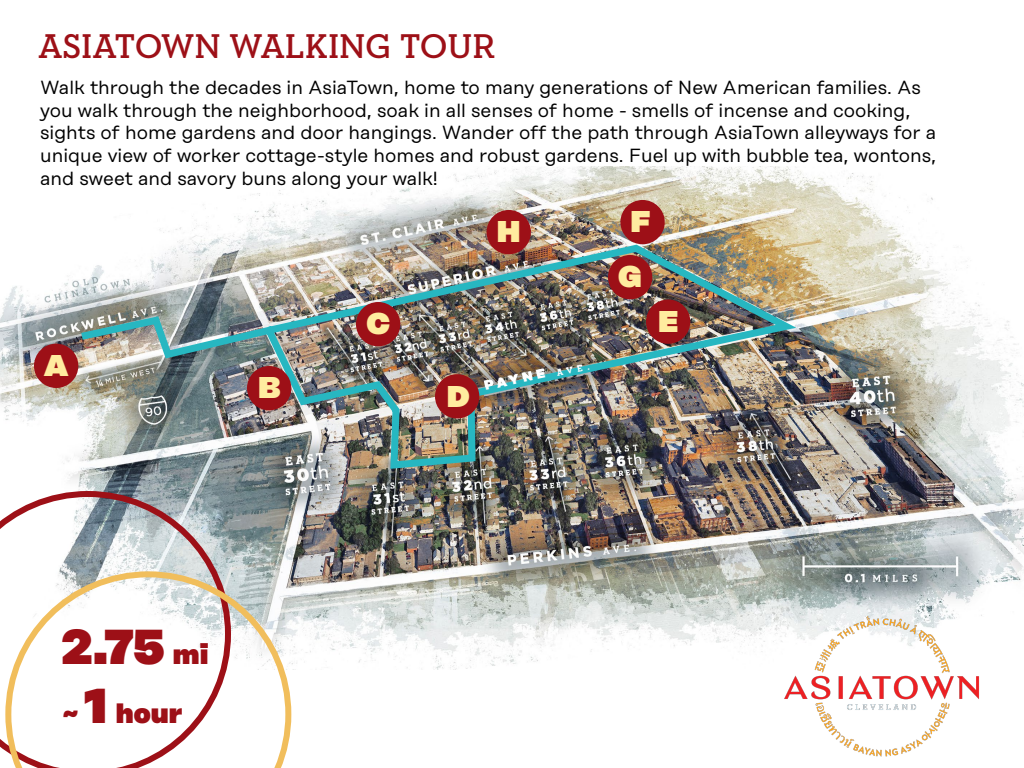
<style>
.page{position:relative;width:1024px;height:768px;background:#fff}
.page>*{position:absolute;margin:0;border:0;box-sizing:border-box;transform-origin:0 0}
.t1{font:900 49px "Rational Display";color:#9d1017}
.t2{font:600 35px "Neutraface Slab Text";letter-spacing:-.005em;color:#9d1017}
.t3{font:900 30px "Rational Display";color:#ffec9f}
.t4{font:900 28px "Rational Display";color:#9d1017}
.t5{font:19px/22.8px "Rational Display";color:#000}
.t6{font:800 13px "Rational Display";color:#fff}
.s1{font-size:28px}
.s2{font-size:49px}
</style>
<div class="page">
<img style="left:0;top:166px;width:1024px;height:504px">
<svg style="left:0;top:491px;width:231px;height:260px"></svg>
<svg style="left:5px;top:571px;width:286px;height:197px"></svg>
<img style="left:774px;top:599px;width:216px;height:158px">
<img style="left:74px;top:241px;width:732px;height:232px">
<div style="left:34px;top:344px;width:44px;height:44px;background:#9d1017;border-radius:50%"></div>
<div style="left:247px;top:366px;width:44px;height:44px;background:#9d1017;border-radius:50%"></div>
<div style="left:356px;top:302px;width:44px;height:44px;background:#9d1017;border-radius:50%"></div>
<div style="left:435px;top:374px;width:44px;height:45px;background:#9d1017;border-radius:50%"></div>
<div style="left:646px;top:299px;width:44px;height:45px;background:#9d1017;border-radius:50%"></div>
<div style="left:608px;top:255px;width:44px;height:44px;background:#9d1017;border-radius:50%"></div>
<div style="left:620px;top:200px;width:45px;height:44px;background:#9d1017;border-radius:50%"></div>
<div style="left:487px;top:210px;width:44px;height:44px;background:#9d1017;border-radius:50%"></div>
<h2 class="t2" style="left:38px;top:24px;width:459px">ASIATOWN WALKING TOUR</h2>
<p class="t5" style="left:40px;top:76px;width:898px">Walk through the decades in AsiaTown, home to many generations of New American families. As you walk through the neighborhood, soak in all senses of home - smells of incense and cooking, sights of home gardens and door hangings. Wander off the path through AsiaTown alleyways for a unique view of worker cottage-style homes and robust gardens. Fuel up with bubble tea, wontons, and sweet and savory buns along your walk!</p>
<h3 class="t3" style="left:496px;top:213px;width:26px">H</h3>
<h3 class="t3" style="left:630px;top:203px;width:22px">F</h3>
<h3 class="t3" style="left:44px;top:346px;width:26px">A</h3>
<h3 class="t3" style="left:258px;top:369px;width:24px">B</h3>
<h3 class="t3" style="left:366px;top:305px;width:25px">C</h3>
<h3 class="t3" style="left:447px;top:378px;width:25px">D</h3>
<p class="t6" style="left:483px;top:378px;width:108px;rotate:-12deg">PAYNE <sub>AVE.</sub></p>
<h3 class="t3" style="left:618px;top:258px;width:26px">G</h3>
<h3 class="t3" style="left:658px;top:302px;width:22px">E</h3>
<h1 class="t1" style="left:62px;top:616px;width:148px">2.75 <span class="s1">mi</span></h1>
<h3 class="t4" style="left:62px;top:695px;width:122px">~ <span class="s2">1</span> hour</h3>
</div>
